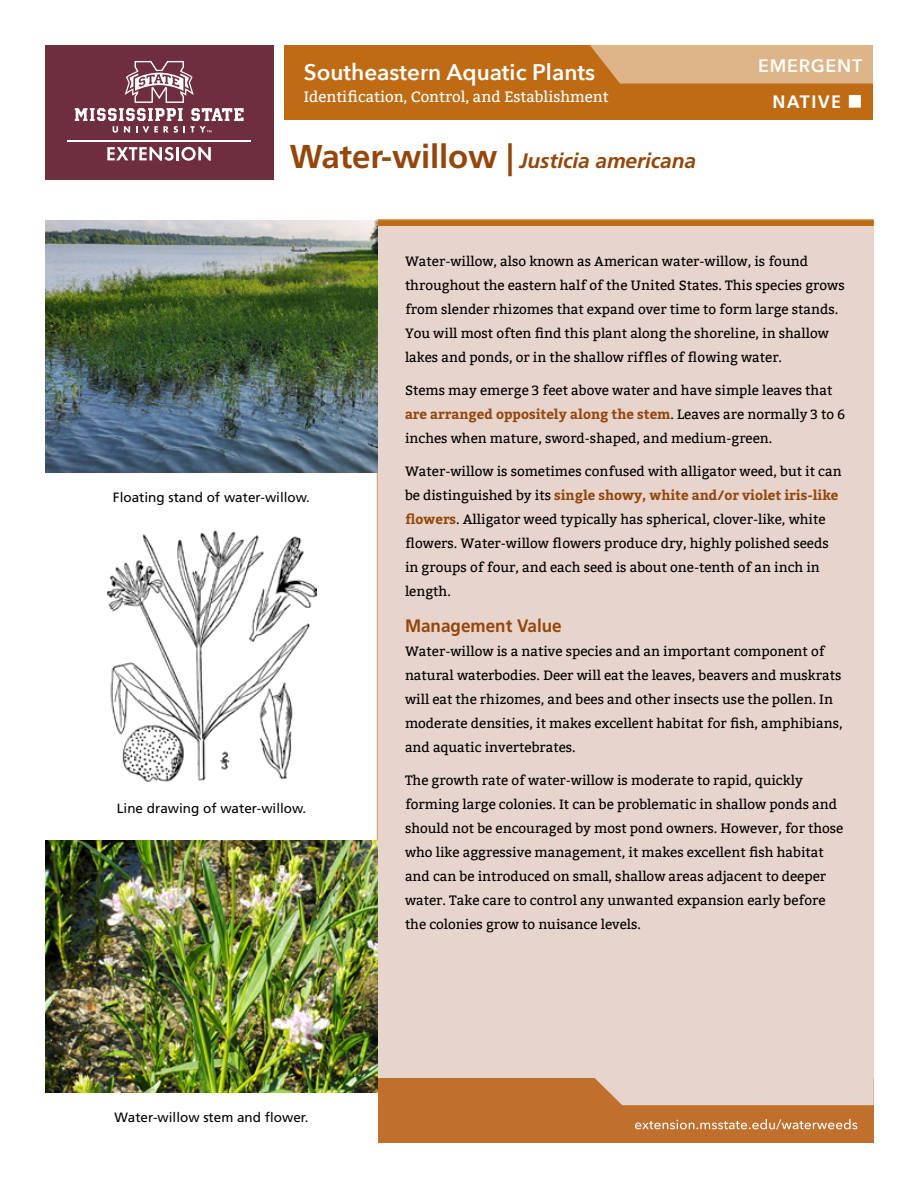
<style>
.page{position:relative;width:918px;height:1188px;background:#fff}
.page>*{position:absolute;margin:0;border:0;box-sizing:border-box;transform-origin:0 0}
.Book_Title{font:600 22.5px "Avenir Next";color:#fff}
.H1_-_title{font:italic 700 21px "Frutiger LT Std";letter-spacing:-.005em;color:#94460b}
.H2_-_subhead{font:700 18px "Frutiger LT Std";color:#94460b;scale:.95 1}
.H2-species{font:600 18px "Avenir Next";letter-spacing:.04em;color:#fff}
.H2_-_NATIVE{font:700 18px "Frutiger LT Std";letter-spacing:.08em;color:#fff}
.Book_Tag{font:15px "Bitter";color:#fff}
.body_text{font:13.5px/24px "Bitter";color:#000}
.t1{font:13.5px "Frutiger LT Std";color:#000}
.s1{font-style:normal;font-size:33px}
.s2{font-weight:700;color:#94460b}
</style>
<div class="page">
<div style="left:378px;top:1077px;width:496px;height:66px;background:#c0702c"></div>
<div style="left:594px;top:1078px;width:280px;height:27px;background:#e7d4cd"></div>
<div style="left:284px;top:45px;width:589px;height:75px;background:#bf6b14"></div>
<div style="left:45px;top:45px;width:229px;height:135px;background:#6e2e3e"></div>
<svg style="left:107px;top:147px;width:104px;height:14px"></svg>
<hr style="left:68px;top:140px;width:183px;height:1px;background:#fff">
<svg style="left:75px;top:61px;width:169px;height:72px"></svg>
<div style="left:378px;top:227px;width:496px;height:851px;background:#e7d4cd"></div>
<svg style="left:590px;top:45px;width:283px;height:39px"></svg>
<svg style="left:635px;top:1119px;width:222px;height:11px"></svg>
<div style="left:849px;top:95px;width:12px;height:13px;background:#fff"></div>
<img style="left:45px;top:220px;width:332px;height:252px">
<img style="left:107px;top:530px;width:209px;height:252px">
<img style="left:45px;top:840px;width:333px;height:252px">
<h1 class="Book_Title" style="left:304px;top:53px;width:293px">Southeastern Aquatic Plants</h1>
<h1 class="Book_Tag" style="left:304px;top:88px;width:306px">Identification, Control, and Establishment</h1>
<h1 class="H1_-_title" style="left:290px;top:149px;width:408px"><span class="s1">Water-willow |</span> Justicia americana</h1>
<h2 class="H2-species" style="left:758px;top:50px;width:106px">EMERGENT</h2>
<h2 class="H2_-_NATIVE" style="left:773px;top:91px;width:70px">NATIVE</h2>
<p class="t1" style="left:113px;top:489px;width:199px">Floating stand of water-willow.</p>
<p class="t1" style="left:117px;top:800px;width:191px">Line drawing of water-willow.</p>
<p class="t1" style="left:115px;top:1110px;width:196px">Water-willow stem and flower.</p>
<p class="body_text" style="left:405px;top:250px;width:441px">Water-willow, also known as American water-willow, is found throughout the eastern half of the United States. This species grows from slender rhizomes that expand over time to form large stands.<br>You will most often find this plant along the shoreline, in shallow lakes and ponds, or in the shallow riffles of flowing water.</p>
<p class="body_text" style="left:405px;top:379px;width:442px">Stems may emerge 3 feet above water and have simple leaves that <span class="s2">are arranged oppositely along the stem</span>. Leaves are normally 3 to 6 inches when mature, sword-shaped, and medium-green.</p>
<p class="body_text" style="left:405px;top:460px;width:438px">Water-willow is sometimes confused with alligator weed, but it can be distinguished by its <span class="s2">single showy, white and/or violet iris-like flowers</span>. Alligator weed typically has spherical, clover-like, white flowers. Water-willow flowers produce dry, highly polished seeds in groups of four, and each seed is about one-tenth of an inch in length.</p>
<h2 class="H2_-_subhead" style="left:405px;top:616px;width:167px">Management Value</h2>
<p class="body_text" style="left:405px;top:640px;width:439px">Water-willow is a native species and an important component of natural waterbodies. Deer will eat the leaves, beavers and muskrats will eat the rhizomes, and bees and other insects use the pollen. In moderate densities, it makes excellent habitat for fish, amphibians, and aquatic invertebrates.</p>
<p class="body_text" style="left:405px;top:769px;width:440px">The growth rate of water-willow is moderate to rapid, quickly forming large colonies. It can be problematic in shallow ponds and should not be encouraged by most pond owners. However, for those who like aggressive management, it makes excellent fish habitat and can be introduced on small, shallow areas adjacent to deeper water. Take care to control any unwanted expansion early before the colonies grow to nuisance levels.</p>
</div>
